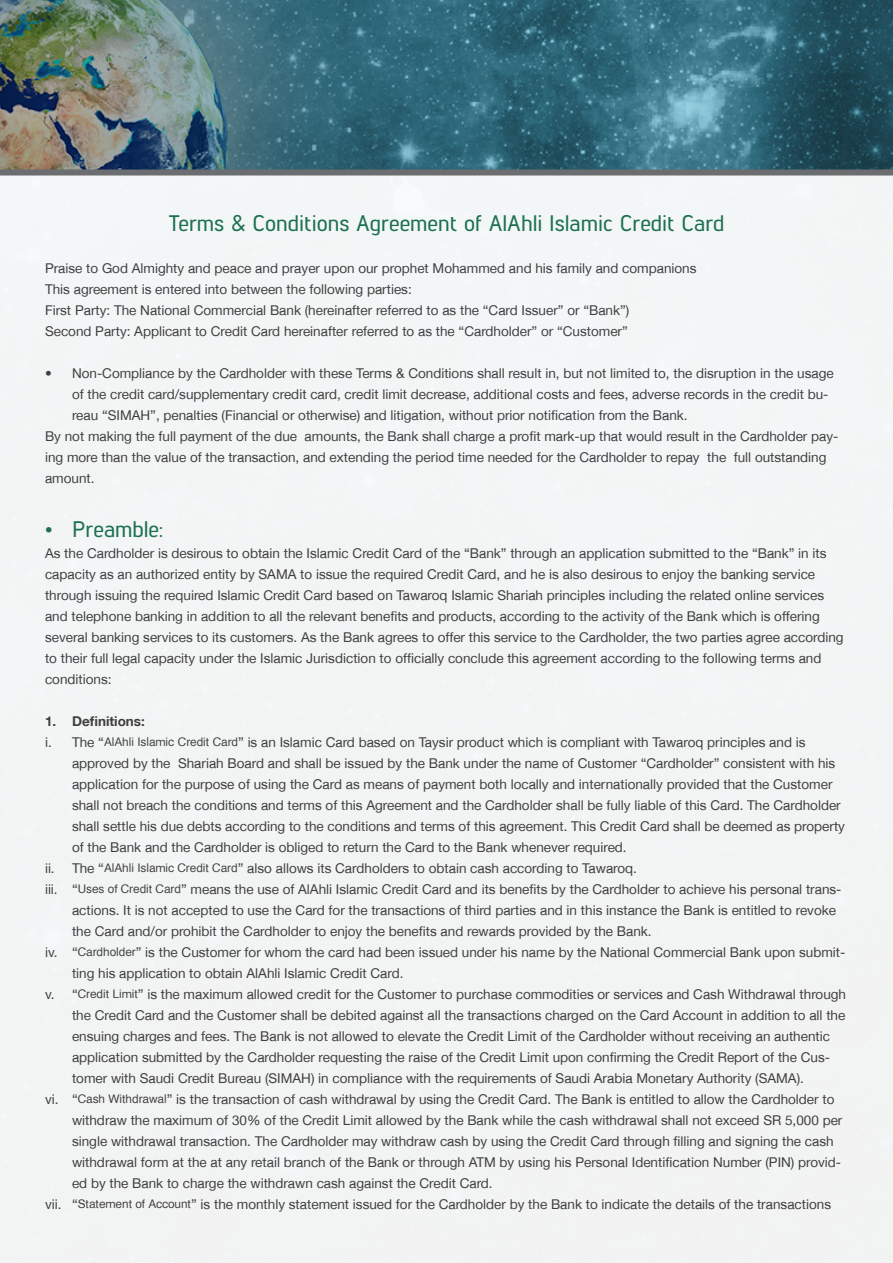
<style>
.page{position:relative;width:893px;height:1263px;background:#fff}
.page>*{position:absolute;margin:0;border:0;box-sizing:border-box;transform-origin:0 0}
.t1{font:500 22.5px "Lintel";color:#1c7051}
.Body{font:13.5px/21px "Helvetica Neue LT Arabic";color:#3e3e3f}
.t2{font:700 13.5px "Helvetica Neue LT Arabic";color:#3e3e3f}
.s1{font-family:"Hacen Liner Printout"}
</style>
<div class="page">
<img style="left:0;top:0;width:893px;height:170px">
<div style="left:0;top:173px;width:893px;height:1090px;background:#f2f4f4"></div>
<div style="left:0;top:170px;width:893px;height:6px;background:#6c6d70"></div>
<p class="t1" style="left:168px;top:208px;width:558px">Terms &amp; Conditions Agreement of AlAhli Islamic Credit Card</p>
<p class="Body" style="left:45px;top:258px;width:653px">Praise to God Almighty and peace and prayer upon our prophet Mohammed and his family and companions</p>
<p class="Body" style="left:45px;top:279px;width:368px">This agreement is entered into between the following parties:</p>
<p class="Body" style="left:45px;top:300px;width:586px">First Party: The National Commercial Bank (hereinafter referred to as the “Card Issuer” or “Bank”)</p>
<p class="Body" style="left:45px;top:321px;width:584px">Second Party: Applicant to Credit Card hereinafter referred to as the “Cardholder” or “Customer”</p>
<p class="Body" style="left:72px;top:363px;width:763px;text-indent:-27px">• Non-Compliance by the Cardholder with these Terms &amp; Conditions shall result in, but not limited to, the disruption in the usage of the credit card/supplementary credit card, credit limit decrease, additional costs and fees, adverse records in the credit bu&shy;reau “SIMAH”, penalties (Financial or otherwise) and litigation, without prior notification from the Bank.</p>
<p class="Body" style="left:45px;top:426px;width:795px">By not making the full payment of the due amounts, the Bank shall charge a profit mark-up that would result in the Cardholder pay&shy;ing more than the value of the transaction, and extending the period time needed for the Cardholder to repay the full outstanding amount.</p>
<p class="t1" style="left:45px;top:514px;width:119px">• Preamble:</p>
<p class="Body" style="left:45px;top:543px;width:800px">As the Cardholder is desirous to obtain the Islamic Credit Card of the “Bank” through an application submitted to the “Bank” in its capacity as an authorized entity by SAMA to issue the required Credit Card, and he is also desirous to enjoy the banking service through issuing the required Islamic Credit Card based on Tawaroq Islamic Shariah principles including the related online services and telephone banking in addition to all the relevant benefits and products, according to the activity of the Bank which is offering several banking services to its customers. As the Bank agrees to offer this service to the Cardholder, the two parties agree according to their full legal capacity under the Islamic Jurisdiction to officially conclude this agreement according to the following terms and conditions:</p>
<p class="t2" style="left:45px;top:714px;width:101px">1. Definitions:</p>
<p class="Body" style="left:72px;top:732px;width:774px;text-indent:-27px">i. The “<span class="s1">AlAhli Islamic Credit Card</span>” is an Islamic Card based on Taysir product which is compliant with Tawaroq principles and is approved by the Shariah Board and shall be issued by the Bank under the name of Customer “Cardholder” consistent with his application for the purpose of using the Card as means of payment both locally and internationally provided that the Customer shall not breach the conditions and terms of this Agreement and the Cardholder shall be fully liable of this Card. The Cardholder shall settle his due debts according to the conditions and terms of this agreement. This Credit Card shall be deemed as property of the Bank and the Cardholder is obliged to return the Card to the Bank whenever required.</p>
<p class="Body" style="left:45px;top:858px;width:594px">ii. The “<span class="s1">AlAhli Islamic Credit Card</span>” also allows its Cardholders to obtain cash according to Tawaroq.</p>
<p class="Body" style="left:72px;top:879px;width:771px;text-indent:-27px">iii. “<span class="s1">Uses of Credit Card</span>” means the use of AlAhli Islamic Credit Card and its benefits by the Cardholder to achieve his personal trans&shy;actions. It is not accepted to use the Card for the transactions of third parties and in this instance the Bank is entitled to revoke the Card and/or prohibit the Cardholder to enjoy the benefits and rewards provided by the Bank.</p>
<p class="Body" style="left:72px;top:942px;width:775px;text-indent:-27px">iv. “<span class="s1">Cardholder</span>” is the Customer for whom the card had been issued under his name by the National Commercial Bank upon submit&shy;ting his application to obtain AlAhli Islamic Credit Card.</p>
<p class="Body" style="left:72px;top:984px;width:776px;text-indent:-27px">v. “<span class="s1">Credit Limit</span>” is the maximum allowed credit for the Customer to purchase commodities or services and Cash Withdrawal through the Credit Card and the Customer shall be debited against all the transactions charged on the Card Account in addition to all the ensuing charges and fees. The Bank is not allowed to elevate the Credit Limit of the Cardholder without receiving an authentic application submitted by the Cardholder requesting the raise of the Credit Limit upon confirming the Credit Report of the Cus&shy;tomer with Saudi Credit Bureau (SIMAH) in compliance with the requirements of Saudi Arabia Monetary Authority (SAMA).</p>
<p class="Body" style="left:72px;top:1089px;width:772px;text-indent:-27px">vi. “<span class="s1">Cash Withdrawal</span>” is the transaction of cash withdrawal by using the Credit Card. The Bank is entitled to allow the Cardholder to withdraw the maximum of 30% of the Credit Limit allowed by the Bank while the cash withdrawal shall not exceed SR 5,000 per single withdrawal transaction. The Cardholder may withdraw cash by using the Credit Card through filling and signing the cash withdrawal form at the at any retail branch of the Bank or through ATM by using his Personal Identification Number (PIN) provid&shy;ed by the Bank to charge the withdrawn cash against the Credit Card.</p>
<p class="Body" style="left:45px;top:1194px;width:788px">vii. “<span class="s1">Statement of Account</span>” is the monthly statement issued for the Cardholder by the Bank to indicate the details of the transactions</p>
</div>
